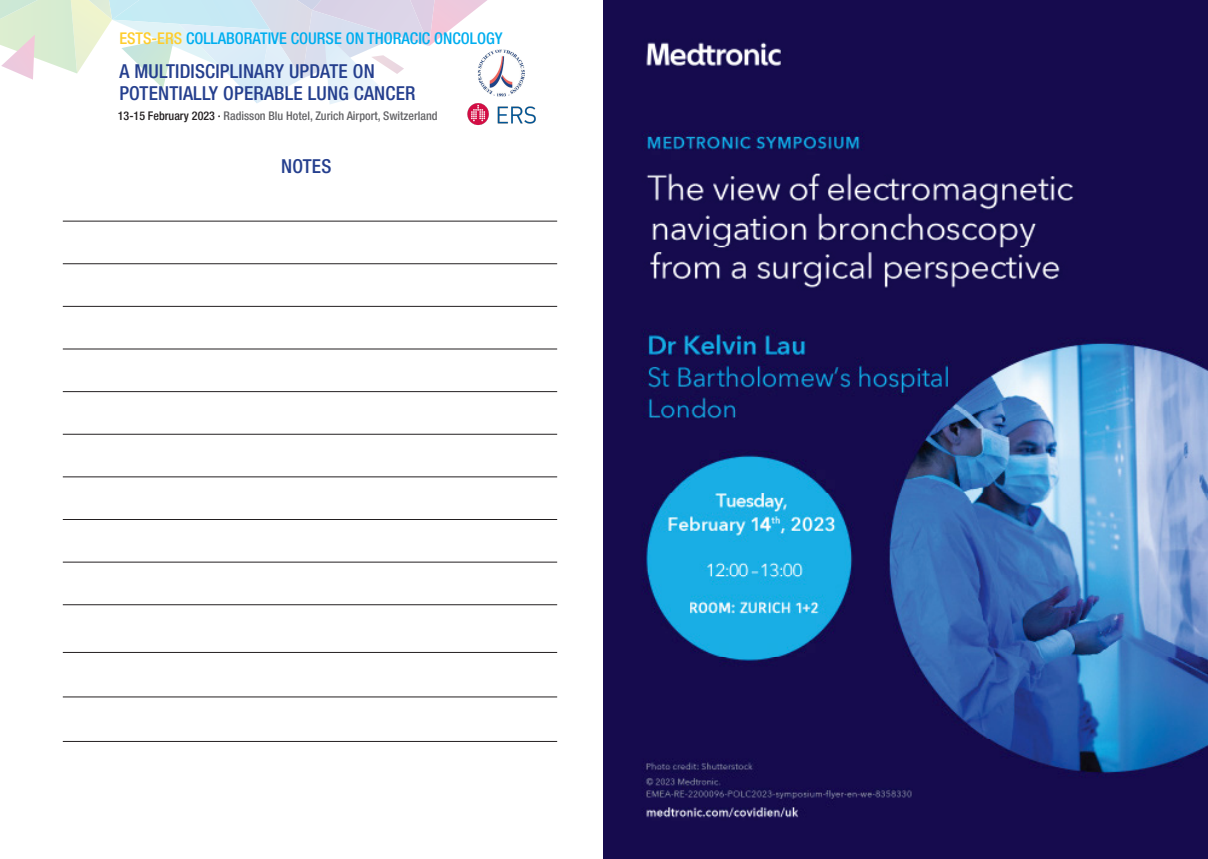
<style>
.page{position:relative;width:1208px;height:859px;background:#fff}
.page>*{position:absolute;margin:0;border:0;box-sizing:border-box;transform-origin:0 0}
.t1{font:500 condensed 19.3px/22.7px "Helvetica Neue LT Com";letter-spacing:.01em;color:#253f8e}
.t2{font:500 condensed 16.2px "Helvetica Neue LT Com";color:#00aeef}
.t3{font:500 condensed 12px "Helvetica Neue LT Com";color:#636366}
.s1{color:#fecd2d}
.s2{color:#231f20}
</style>
<div class="page">
<img style="left:603px;top:0;width:605px;height:858px">
<img style="left:513px;top:52px;width:11px;height:42px">
<svg style="left:0;top:0;width:513px;height:104px"></svg>
<img style="left:465px;top:101px;width:71px;height:24px">
<hr style="left:63px;top:221px;width:494px;height:1px;background:#231f20">
<hr style="left:63px;top:264px;width:494px;height:1px;background:#231f20">
<hr style="left:63px;top:306px;width:494px;height:1px;background:#231f20">
<hr style="left:63px;top:349px;width:494px;height:1px;background:#231f20">
<hr style="left:63px;top:391px;width:494px;height:1px;background:#231f20">
<hr style="left:63px;top:434px;width:494px;height:1px;background:#231f20">
<hr style="left:63px;top:477px;width:494px;height:1px;background:#231f20">
<hr style="left:63px;top:519px;width:494px;height:1px;background:#231f20">
<hr style="left:63px;top:562px;width:494px;height:1px;background:#231f20">
<hr style="left:63px;top:605px;width:494px;height:1px;background:#231f20">
<hr style="left:63px;top:652px;width:494px;height:1px;background:#231f20">
<hr style="left:63px;top:697px;width:494px;height:1px;background:#231f20">
<hr style="left:63px;top:741px;width:494px;height:1px;background:#231f20">
<p class="t2" style="left:119px;top:28px;width:385px"><span class="s1">ESTS-ERS</span> COLLABORATIVE COURSE ON THORACIC ONCOLOGY</p>
<p class="t1" style="left:119px;top:59px;width:298px">A MULTIDISCIPLINARY UPDATE ON<br>POTENTIALLY OPERABLE LUNG CANCER</p>
<p class="t3" style="left:118px;top:109px;width:321px"><span class="s2">13-15 February 2023 ·</span> Radisson Blu Hotel, Zurich Airport, Switzerland</p>
<p class="t1" style="left:281px;top:154px;width:52px">NOTES</p>
</div>
